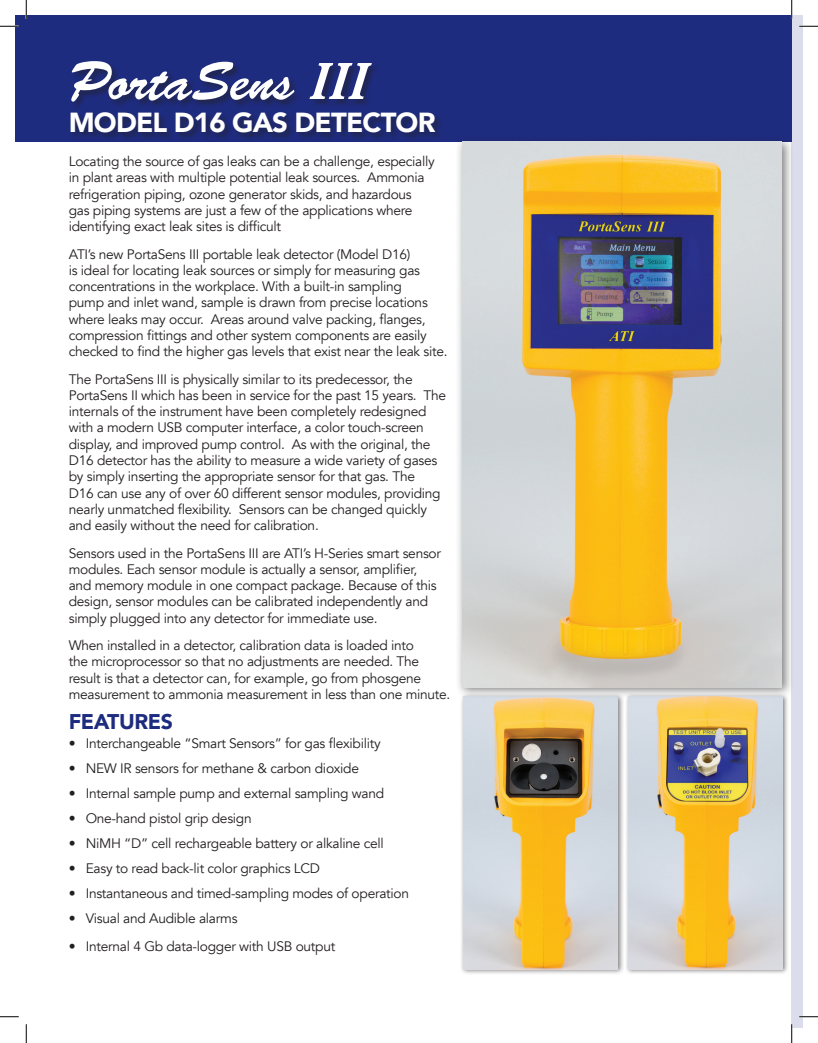
<style>
.page{position:relative;width:818px;height:1043px;background:#fff}
.page>*{position:absolute;margin:0;border:0;box-sizing:border-box;transform-origin:0 0}
.t1{font:54.25px "Brush Script Std";color:#fff}
.t2{font:900 27.5px "Avenir";letter-spacing:-.03em;color:#fff}
.t3{font:900 21.25px "Avenir";letter-spacing:-.02em;color:#1e2c80}
.t4{font:13.75px/16.2px "Avenir";letter-spacing:-.02em;color:#231f20}
.s1{font-family:"Baskerville";font-weight:600;font-style:italic}
</style>
<div class="page">
<div style="left:791px;top:15px;width:11px;height:1013px;background:#dcddec"></div>
<div style="left:15px;top:15px;width:776px;height:127px;background:#1e2c80"></div>
<div style="left:460px;top:693px;width:164px;height:282px;background:#231f20;opacity:.58"></div>
<img style="left:464px;top:699px;width:154px;height:270px">
<div style="left:625px;top:693px;width:163px;height:282px;background:#231f20;opacity:.58"></div>
<img style="left:628px;top:699px;width:154px;height:270px">
<div style="left:455px;top:135px;width:338px;height:564px;background:#231f20;opacity:.58"></div>
<img style="left:462px;top:142px;width:320px;height:545px">
<div style="left:70px;top:60px;width:374px;height:81px;background:#231f20;opacity:.51"></div>
<svg style="left:0;top:25px;width:19px;height:2px"></svg>
<svg style="left:799px;top:25px;width:19px;height:2px"></svg>
<svg style="left:0;top:1016px;width:19px;height:1px"></svg>
<svg style="left:799px;top:1015px;width:19px;height:2px"></svg>
<svg style="left:25px;top:0;width:2px;height:19px"></svg>
<svg style="left:25px;top:1024px;width:2px;height:18px"></svg>
<svg style="left:790px;top:0;width:2px;height:19px"></svg>
<svg style="left:791px;top:1024px;width:1px;height:18px"></svg>
<h1 class="t1" style="left:69px;top:51px;width:301px">PortaSens <span class="s1">III</span></h1>
<h2 class="t2" style="left:69px;top:98px;width:368px">MODEL D16 GAS DETECTOR</h2>
<p class="t4" style="left:69px;top:153px;width:367px">Locating the source of gas leaks can be a challenge, especially in plant areas with multiple potential leak sources. Ammonia refrigeration piping, ozone generator skids, and hazardous gas piping systems are just a few of the applications where identifying exact leak sites is difficult</p>
<p class="t4" style="left:69px;top:246px;width:380px">ATI’s new PortaSens III portable leak detector (Model D16)<br>is ideal for locating leak sources or simply for measuring gas concentrations in the workplace. With a built-in sampling<br>pump and inlet wand, sample is drawn from precise locations where leaks may occur. Areas around valve packing, flanges, compression fittings and other system components are easily checked to find the higher gas levels that exist near the leak site.</p>
<p class="t4" style="left:69px;top:371px;width:379px">The PortaSens III is physically similar to its predecessor, the PortaSens II which has been in service for the past 15 years. The internals of the instrument have been completely redesigned with a modern USB computer interface, a color touch-screen display, and improved pump control. As with the original, the D16 detector has the ability to measure a wide variety of gases by simply inserting the appropriate sensor for that gas. The<br>D16 can use any of over 60 different sensor modules, providing nearly unmatched flexibility. Sensors can be changed quickly and easily without the need for calibration.</p>
<p class="t4" style="left:69px;top:545px;width:374px">Sensors used in the PortaSens III are ATI’s H-Series smart sensor modules. Each sensor module is actually a sensor, amplifier, and memory module in one compact package. Because of this design, sensor modules can be calibrated independently and simply plugged into any detector for immediate use.</p>
<p class="t4" style="left:69px;top:637px;width:383px">When installed in a detector, calibration data is loaded into<br>the microprocessor so that no adjustments are needed. The result is that a detector can, for example, go from phosgene measurement to ammonia measurement in less than one minute.</p>
<h3 class="t3" style="left:69px;top:703px;width:106px">FEATURES</h3>
<p class="t4" style="left:69px;top:735px;width:313px">• Interchangeable “Smart Sensors” for gas flexibility</p>
<p class="t4" style="left:69px;top:760px;width:292px">• NEW IR sensors for methane &amp; carbon dioxide</p>
<p class="t4" style="left:69px;top:785px;width:317px">• Internal sample pump and external sampling wand</p>
<p class="t4" style="left:69px;top:810px;width:184px">• One-hand pistol grip design</p>
<p class="t4" style="left:69px;top:835px;width:316px">• NiMH “D” cell rechargeable battery or alkaline cell</p>
<p class="t4" style="left:69px;top:860px;width:253px">• Easy to read back-lit color graphics LCD</p>
<p class="t4" style="left:69px;top:885px;width:342px">• Instantaneous and timed-sampling modes of operation</p>
<p class="t4" style="left:69px;top:910px;width:170px">• Visual and Audible alarms</p>
<p class="t4" style="left:69px;top:938px;width:268px">• Internal 4 Gb data-logger with USB output</p>
</div>
